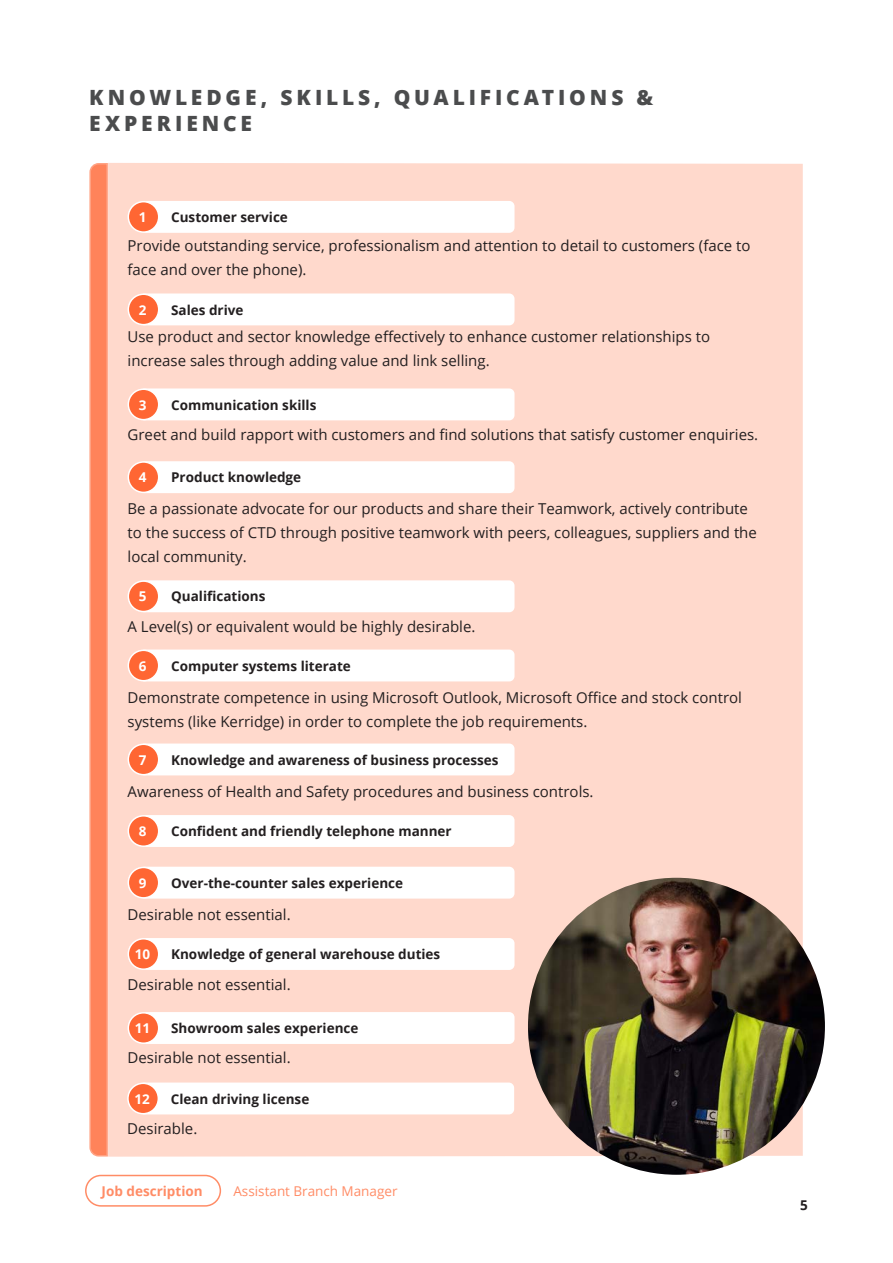
<style>
.page{position:relative;width:893px;height:1263px;background:#fff}
.page>*{position:absolute;margin:0;border:0;box-sizing:border-box;transform-origin:0 0}
.t1{font:800 21px "Open Sans";letter-spacing:.185em;color:#4b4c4d}
.t2{font:15px/24px "Open Sans";color:#231f20}
.t3{font:700 13.5px "Open Sans";color:#231f20}
.t4{font:13.5px "Open Sans";color:#ff8c66}
.t5{font:700 13.5px "Open Sans";color:#fff}
.t6{font:700 13.5px "Open Sans";color:#ff8c66}
</style>
<div class="page">
<div style="left:85px;top:1175px;width:136px;height:31px;border:2px solid #ff8c66;border-radius:15px"></div>
<div style="left:109px;top:163px;width:694px;height:994px;background:#ffd9cc"></div>
<svg style="left:89px;top:163px;width:20px;height:994px;background:#ff916d"></svg>
<div style="left:139px;top:201px;width:375px;height:32px;background:#fff;border-radius:5px"></div>
<div style="left:128px;top:202px;width:31px;height:30px;background:#f63;border-radius:50%"></div>
<div style="left:128px;top:201px;width:31px;height:32px;border:2px solid #fff;border-radius:50%"></div>
<div style="left:139px;top:293px;width:375px;height:32px;background:#fff;border-radius:5px"></div>
<div style="left:128px;top:294px;width:31px;height:31px;background:#f63;border-radius:50%"></div>
<div style="left:128px;top:293px;width:31px;height:32px;border:2px solid #fff;border-radius:50%"></div>
<div style="left:139px;top:388px;width:375px;height:32px;background:#fff;border-radius:5px"></div>
<div style="left:128px;top:389px;width:31px;height:31px;background:#f63;border-radius:50%"></div>
<div style="left:128px;top:388px;width:31px;height:32px;border:2px solid #fff;border-radius:50%"></div>
<div style="left:139px;top:461px;width:375px;height:32px;background:#fff;border-radius:5px"></div>
<div style="left:128px;top:462px;width:31px;height:30px;background:#f63;border-radius:50%"></div>
<div style="left:128px;top:461px;width:31px;height:32px;border:2px solid #fff;border-radius:50%"></div>
<div style="left:139px;top:649px;width:375px;height:32px;background:#fff;border-radius:5px"></div>
<div style="left:128px;top:650px;width:31px;height:31px;background:#f63;border-radius:50%"></div>
<div style="left:128px;top:649px;width:31px;height:32px;border:2px solid #fff;border-radius:50%"></div>
<div style="left:139px;top:743px;width:375px;height:32px;background:#fff;border-radius:5px"></div>
<div style="left:128px;top:744px;width:31px;height:31px;background:#f63;border-radius:50%"></div>
<div style="left:128px;top:743px;width:31px;height:32px;border:2px solid #fff;border-radius:50%"></div>
<div style="left:139px;top:815px;width:375px;height:32px;background:#fff;border-radius:5px"></div>
<div style="left:128px;top:816px;width:31px;height:30px;background:#f63;border-radius:50%"></div>
<div style="left:128px;top:815px;width:31px;height:32px;border:2px solid #fff;border-radius:50%"></div>
<div style="left:139px;top:938px;width:375px;height:32px;background:#fff;border-radius:5px"></div>
<div style="left:128px;top:939px;width:31px;height:30px;background:#f63;border-radius:50%"></div>
<div style="left:128px;top:938px;width:31px;height:32px;border:2px solid #fff;border-radius:50%"></div>
<div style="left:139px;top:867px;width:375px;height:31px;background:#fff;border-radius:5px"></div>
<div style="left:128px;top:867px;width:31px;height:31px;background:#f63;border-radius:50%"></div>
<div style="left:128px;top:867px;width:31px;height:31px;border:2px solid #fff;border-radius:50%"></div>
<div style="left:139px;top:1012px;width:375px;height:32px;background:#fff;border-radius:5px"></div>
<div style="left:128px;top:1013px;width:31px;height:30px;background:#f63;border-radius:50%"></div>
<div style="left:128px;top:1012px;width:31px;height:32px;border:2px solid #fff;border-radius:50%"></div>
<div style="left:139px;top:1082px;width:375px;height:32px;background:#fff;border-radius:5px"></div>
<div style="left:128px;top:1083px;width:30px;height:31px;background:#f63;border-radius:50%"></div>
<div style="left:127px;top:1082px;width:32px;height:32px;border:2px solid #fff;border-radius:50%"></div>
<img style="left:528px;top:878px;width:297px;height:297px;border-radius:148px">
<div style="left:139px;top:580px;width:375px;height:32px;background:#fff;border-radius:5px"></div>
<div style="left:128px;top:581px;width:31px;height:30px;background:#f63;border-radius:50%"></div>
<div style="left:128px;top:580px;width:31px;height:32px;border:2px solid #fff;border-radius:50%"></div>
<p class="t1" style="left:89px;top:82px;width:565px">KNOWLEDGE, SKILLS, QUALIFICATIONS &amp;</p>
<p class="t1" style="left:89px;top:107px;width:164px">EXPERIENCE</p>
<p class="t5" style="left:139px;top:208px;width:9px">1</p>
<p class="t3" style="left:171px;top:208px;width:118px">Customer service</p>
<p class="t2" style="left:128px;top:233px;width:625px">Provide outstanding service, professionalism and attention to detail to customers (face to face and over the phone).</p>
<p class="t5" style="left:139px;top:300px;width:9px">2</p>
<p class="t3" style="left:171px;top:300px;width:74px">Sales drive</p>
<p class="t2" style="left:128px;top:324px;width:584px">Use product and sector knowledge effectively to enhance customer relationships to increase sales through adding value and link selling.</p>
<p class="t5" style="left:139px;top:395px;width:9px">3</p>
<p class="t3" style="left:171px;top:395px;width:147px">Communication skills</p>
<p class="t2" style="left:128px;top:423px;width:632px">Greet and build rapport with customers and find solutions that satisfy customer enquiries.</p>
<p class="t5" style="left:139px;top:468px;width:9px">4</p>
<p class="t3" style="left:171px;top:468px;width:132px">Product knowledge</p>
<p class="t2" style="left:128px;top:496px;width:631px">Be a passionate advocate for our products and share their Teamwork, actively contribute to the success of CTD through positive teamwork with peers, colleagues, suppliers and the local community.</p>
<p class="t5" style="left:139px;top:587px;width:9px">5</p>
<p class="t3" style="left:171px;top:587px;width:96px">Qualifications</p>
<p class="t2" style="left:128px;top:614px;width:349px">A Level(s) or equivalent would be highly desirable.</p>
<p class="t5" style="left:139px;top:656px;width:9px">6</p>
<p class="t3" style="left:171px;top:656px;width:181px">Computer systems literate</p>
<p class="t2" style="left:128px;top:685px;width:616px">Demonstrate competence in using Microsoft Outlook, Microsoft Office and stock control systems (like Kerridge) in order to complete the job requirements.</p>
<p class="t5" style="left:139px;top:750px;width:9px">7</p>
<p class="t3" style="left:171px;top:750px;width:329px">Knowledge and awareness of business processes</p>
<p class="t2" style="left:128px;top:779px;width:468px">Awareness of Health and Safety procedures and business controls.</p>
<p class="t5" style="left:139px;top:822px;width:9px">8</p>
<p class="t3" style="left:171px;top:822px;width:282px">Confident and friendly telephone manner</p>
<p class="t5" style="left:139px;top:873px;width:9px">9</p>
<p class="t3" style="left:171px;top:873px;width:233px">Over-the-counter sales experience</p>
<p class="t2" style="left:128px;top:902px;width:165px">Desirable not essential.</p>
<p class="t5" style="left:135px;top:945px;width:17px">10</p>
<p class="t3" style="left:171px;top:945px;width:271px">Knowledge of general warehouse duties</p>
<p class="t2" style="left:128px;top:972px;width:165px">Desirable not essential.</p>
<p class="t5" style="left:135px;top:1019px;width:17px">11</p>
<p class="t3" style="left:171px;top:1019px;width:189px">Showroom sales experience</p>
<p class="t2" style="left:128px;top:1045px;width:165px">Desirable not essential.</p>
<p class="t5" style="left:134px;top:1089px;width:17px">12</p>
<p class="t3" style="left:171px;top:1089px;width:140px">Clean driving license</p>
<p class="t2" style="left:127px;top:1116px;width:72px">Desirable.</p>
<p class="t6" style="left:102px;top:1181px;width:103px">Job description</p>
<p class="t4" style="left:233px;top:1182px;width:166px">Assistant Branch Manager</p>
<p class="t3" style="left:800px;top:1195px;width:9px">5</p>
</div>
